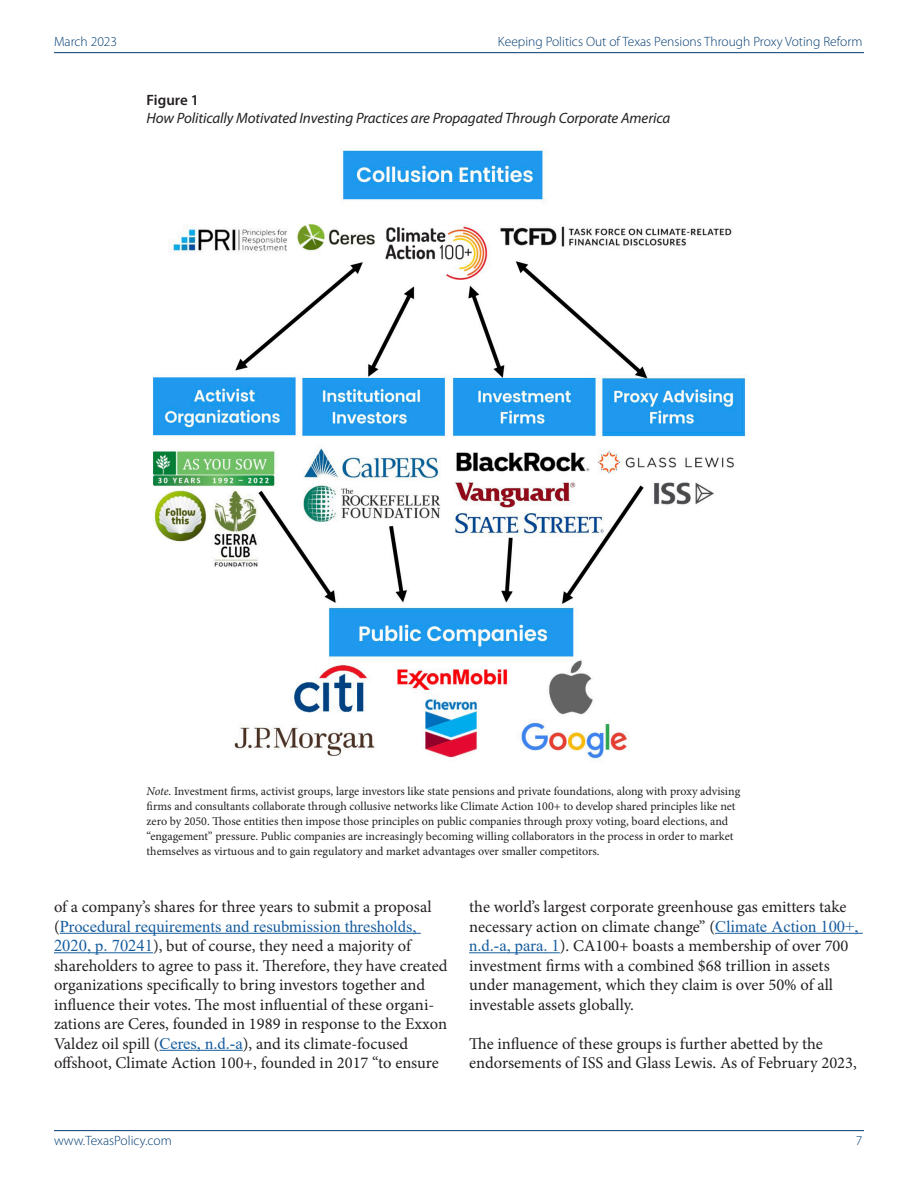
<style>
.page{position:relative;width:918px;height:1188px;background:#fff}
.page>*{position:absolute;margin:0;border:0;box-sizing:border-box;transform-origin:0 0}
.Copy{font:16.5px/19.5px "Minion Pro";color:#231f20}
.Table_Label{font:italic 15px "Myriad Pro";letter-spacing:-.005em;color:#231f20}
.Table_Heading{font:600 15px "Myriad Pro";color:#231f20}
.t1{font:300 13.5px "Myriad Pro";color:#003b70}
.Table_Source{font:12px/15px "Minion Pro";letter-spacing:-.005em;color:#231f20}
.s1{font-style:italic}
.s2{font-family:"Times New Roman";color:#175d9e}
</style>
<div class="page">
<hr style="left:54px;top:1130px;width:810px;height:1px;background:#003b70">
<hr style="left:54px;top:52px;width:810px;height:1px;background:#003b70">
<hr style="left:60px;top:933px;width:361px;height:1px;background:#175d9e">
<hr style="left:54px;top:952px;width:99px;height:1px;background:#175d9e">
<hr style="left:159px;top:1050px;width:84px;height:1px;background:#175d9e">
<hr style="left:715px;top:933px;width:148px;height:1px;background:#175d9e">
<hr style="left:469px;top:952px;width:91px;height:1px;background:#175d9e">
<img style="left:152px;top:150px;width:594px;height:609px">
<p class="t1" style="left:54px;top:33px;width:65px">March 2023</p>
<p class="t1" style="left:498px;top:33px;width:366px">Keeping Politics Out of Texas Pensions Through Proxy Voting Reform</p>
<p class="Table_Heading" style="left:147px;top:91px;width:54px">Figure 1</p>
<p class="Table_Label" style="left:147px;top:109px;width:525px">How Politically Motivated Investing Practices are Propagated Through Corporate America</p>
<p class="Table_Source" style="left:147px;top:784px;width:595px"><span class="s1">Note</span>. Investment firms, activist groups, large investors like state pensions and private foundations, along with proxy advising firms and consultants collaborate through collusive networks like Climate Action 100+ to develop shared principles like net zero by 2050. Those entities then impose those principles on public companies through proxy voting, board elections, and “engagement” pressure. Public companies are increasingly becoming willing collaborators in the process in order to market themselves as virtuous and to gain regulatory and market advantages over smaller competitors.</p>
<p class="Copy" style="left:54px;top:897px;width:395px">of a company’s shares for three years to submit a proposal (<span class="s2">Procedural requirements and resubmission thresholds, 2020, p. 70241</span>), but of course, they need a majority of shareholders to agree to pass it. Therefore, they have created organizations specifically to bring investors together and influence their votes. The most influential of these organi&shy;zations are Ceres, founded in 1989 in response to the Exxon Valdez oil spill (<span class="s2">Ceres, n.d.-a</span>), and its climate-focused offshoot, Climate Action 100+, founded in 2017 “to ensure</p>
<p class="Copy" style="left:469px;top:897px;width:391px">the world’s largest corporate greenhouse gas emitters take necessary action on climate change” (<span class="s2">Climate Action 100+, n.d.-a, para. 1</span>). CA100+ boasts a membership of over 700 investment firms with a combined $68 trillion in assets under management, which they claim is over 50% of all investable assets globally.</p>
<p class="Copy" style="left:469px;top:1034px;width:389px">The influence of these groups is further abetted by the endorsements of ISS and Glass Lewis. As of February 2023,</p>
<p class="t1" style="left:54px;top:1132px;width:119px">www.TexasPolicy.com</p>
<p class="t1" style="left:856px;top:1132px;width:8px">7</p>
</div>
